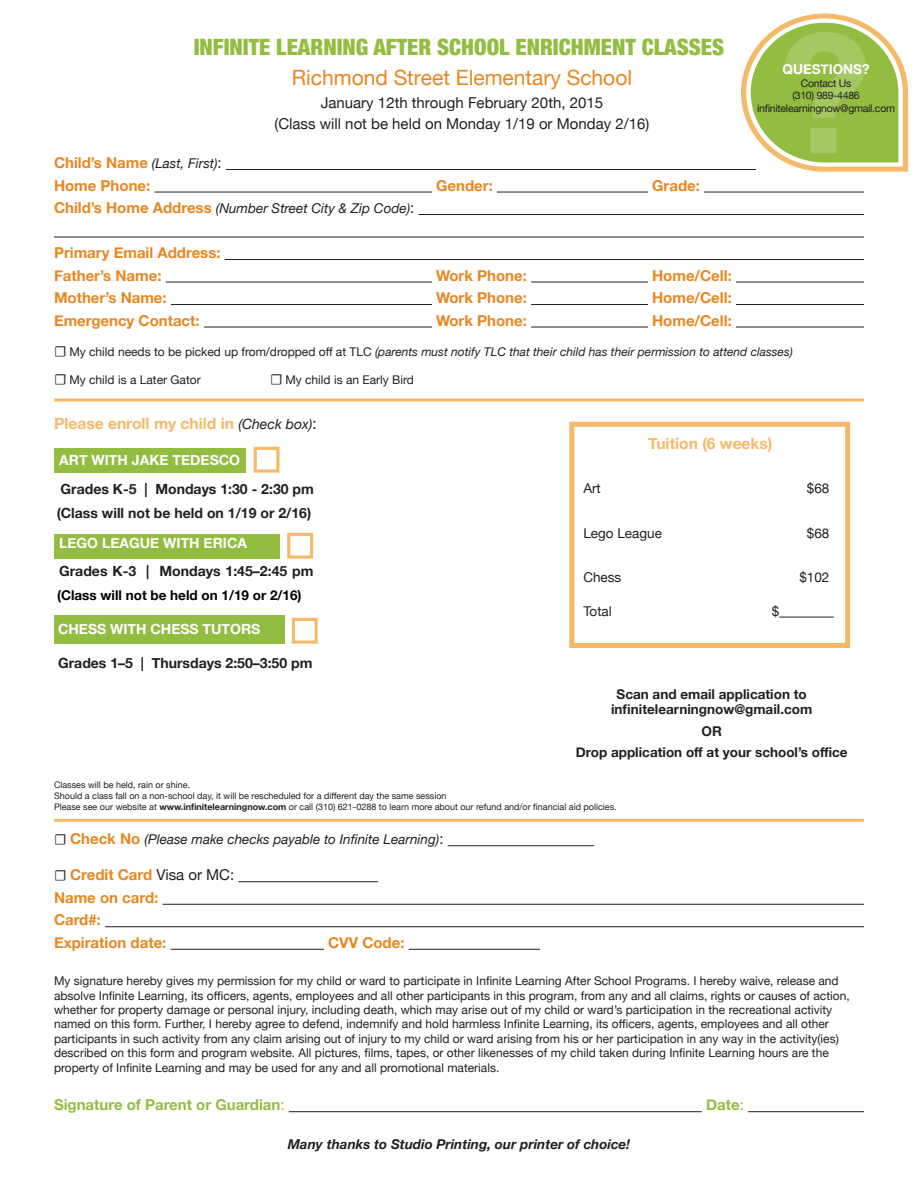
<style>
.page{position:relative;width:918px;height:1188px;background:#fff}
.page>*{position:absolute;margin:0;border:0;box-sizing:border-box;transform-origin:0 0}
.t1{font:700 166.2px "Helvetica Neue";color:#fff}
.t2{font:900 condensed 22.5px "Helvetica Neue";color:#92bd41}
.t3{font:21px "Helvetica Neue";color:#e88722}
.t4{font:700 15.6px "Helvetica Neue";color:#f5b968}
.t5{font:700 15px "Helvetica Neue";color:#e88722}
.t6{font:15px/20.7px "Helvetica Neue";color:#231f20;text-align:center}
.t7{font:700 15px "Helvetica Neue";color:#92bd41}
.t8{font:700 14.1px/28.3px "Helvetica Neue";color:#231f20}
.t9{font:700 14.1px "Helvetica Neue";color:#fff}
.t10{font:italic 13.5px "Helvetica Neue";color:#231f20}
.t11{font:700 13.5px "Helvetica Neue";color:#231f20}
.t12{font:italic 700 13.5px "Helvetica Neue";color:#231f20}
.t13{font:700 13.5px "Helvetica Neue";color:#000}
.t14{font:13.5px "Helvetica Neue";color:#231f20}
.t15{font:700 13.5px "Helvetica Neue";color:#fff}
.t16{font:12px/14.4px "Helvetica Neue";color:#231f20}
.t17{font:italic 12px "Helvetica Neue";color:#231f20}
.t18{font:10.5px "Helvetica Neue";letter-spacing:-.025em;color:#231f20}
.t19{font:9px "Helvetica Neue";color:#231f20}
.s1{font-weight:700;font-style:normal;font-size:15px;color:#e88722}
.s2{font-style:normal;font-size:15px}
.s3{font-family:"Minion Pro";font-style:normal;font-size:15px}
.s4{font-style:normal}
.s5{font-family:"Minion Pro";font-size:15px}
.s6{font-weight:400;font-style:italic;font-size:14.1px;color:#231f20}
.s7{font-weight:400;color:#231f20}
.s8{color:#fff}
.s9{font-weight:700}
.s10{font-family:"Minion Pro";font-weight:400;color:#231f20}
.s11{font-weight:400}
</style>
<div class="page">
<hr style="left:226px;top:169px;width:530px;height:1px;background:#231f20">
<hr style="left:155px;top:192px;width:277px;height:1px;background:#231f20">
<hr style="left:497px;top:192px;width:151px;height:1px;background:#231f20">
<hr style="left:704px;top:192px;width:160px;height:1px;background:#231f20">
<hr style="left:419px;top:214px;width:445px;height:1px;background:#231f20">
<hr style="left:54px;top:237px;width:810px;height:1px;background:#231f20">
<hr style="left:225px;top:259px;width:639px;height:1px;background:#231f20">
<hr style="left:166px;top:282px;width:266px;height:1px;background:#231f20">
<hr style="left:531px;top:282px;width:117px;height:1px;background:#231f20">
<hr style="left:736px;top:282px;width:128px;height:1px;background:#231f20">
<hr style="left:171px;top:304px;width:261px;height:1px;background:#231f20">
<hr style="left:531px;top:304px;width:117px;height:1px;background:#231f20">
<hr style="left:736px;top:304px;width:128px;height:1px;background:#231f20">
<hr style="left:204px;top:327px;width:228px;height:1px;background:#231f20">
<hr style="left:531px;top:327px;width:117px;height:1px;background:#231f20">
<hr style="left:736px;top:327px;width:128px;height:1px;background:#231f20">
<hr style="left:448px;top:845px;width:146px;height:1px;background:#231f20">
<hr style="left:238px;top:881px;width:140px;height:1px;background:#231f20">
<hr style="left:163px;top:904px;width:701px;height:1px;background:#231f20">
<hr style="left:105px;top:926px;width:759px;height:1px;background:#231f20">
<hr style="left:171px;top:949px;width:153px;height:1px;background:#231f20">
<hr style="left:409px;top:949px;width:131px;height:1px;background:#231f20">
<hr style="left:289px;top:1111px;width:413px;height:1px;background:#231f20">
<hr style="left:748px;top:1111px;width:116px;height:1px;background:#231f20">
<svg style="left:741px;top:13px;width:167px;height:159px"></svg>
<hr style="left:779px;top:617px;width:55px;height:1px;background:#231f20">
<div style="left:569px;top:422px;width:281px;height:226px;border:5px solid #f5b968"></div>
<hr style="left:54px;top:819px;width:810px;height:3px;background:#f5b968">
<hr style="left:54px;top:399px;width:810px;height:3px;background:#f5b968">
<div style="left:54px;top:448px;width:192px;height:25px;background:#92bd41"></div>
<div style="left:254px;top:447px;width:26px;height:26px;border:3px solid #f5b968"></div>
<div style="left:54px;top:534px;width:225px;height:25px;background:#92bd41"></div>
<div style="left:287px;top:533px;width:26px;height:26px;border:3px solid #f5b968"></div>
<div style="left:54px;top:615px;width:230px;height:29px;background:#92bd41"></div>
<div style="left:292px;top:618px;width:26px;height:26px;border:3px solid #f5b968"></div>
<p class="t2" style="left:194px;top:29px;width:532px">INFINITE LEARNING AFTER SCHOOL ENRICHMENT CLASSES</p>
<p class="t3" style="left:292px;top:59px;width:342px">Richmond Street Elementary School</p>
<p class="t6" style="left:275px;top:91px;width:376px">January 12th through February 20th, 2015<br>(Class will not be held on Monday 1/19 or Monday 2/16)</p>
<p class="t10" style="left:54px;top:152px;width:169px"><span class="s1">Child’s Name</span> (Last, First)<span class="s2">:</span></p>
<p class="t5" style="left:54px;top:172px;width:98px">Home Phone:</p>
<p class="t5" style="left:436px;top:172px;width:58px">Gender:</p>
<p class="t5" style="left:652px;top:172px;width:49px">Grade:</p>
<p class="t10" style="left:54px;top:197px;width:362px"><span class="s1">Child’s Home Address</span> (Number Street City &amp; Zip Code)<span class="s2">:</span></p>
<p class="t5" style="left:54px;top:239px;width:168px">Primary Email Address:</p>
<p class="t5" style="left:54px;top:262px;width:109px">Father’s Name:</p>
<p class="t5" style="left:436px;top:262px;width:92px">Work Phone:</p>
<p class="t5" style="left:652px;top:262px;width:81px">Home/Cell:</p>
<p class="t5" style="left:54px;top:284px;width:114px">Mother’s Name:</p>
<p class="t5" style="left:436px;top:284px;width:92px">Work Phone:</p>
<p class="t5" style="left:652px;top:284px;width:81px">Home/Cell:</p>
<p class="t5" style="left:54px;top:307px;width:147px">Emergency Contact:</p>
<p class="t5" style="left:436px;top:307px;width:92px">Work Phone:</p>
<p class="t5" style="left:652px;top:307px;width:81px">Home/Cell:</p>
<h1 class="t1" style="left:778px;top:-56px;width:94px">?</h1>
<p class="t15" style="left:783px;top:57px;width:89px">QUESTIONS?</p>
<p class="t18" style="left:801px;top:74px;width:52px">Contact Us</p>
<p class="t18" style="left:792px;top:87px;width:69px">(310) 989-4486</p>
<p class="t18" style="left:757px;top:99px;width:140px">infinitelearningnow@gmail.com</p>
<p class="t17" style="left:54px;top:342px;width:740px"><span class="s3">☐</span> <span class="s4">My child needs to be picked up from/dropped off at TLC</span> (parents must notify TLC that their child has their permission to attend classes)</p>
<p class="t16" style="left:54px;top:372px;width:148px"><span class="s5">☐</span> My child is a Later Gator</p>
<p class="t16" style="left:270px;top:372px;width:146px"><span class="s5">☐</span> My child is an Early Bird</p>
<p class="t4" style="left:54px;top:410px;width:264px">Please enroll my child in <span class="s6">(Check box)</span><span class="s7">:</span></p>
<p class="t8" style="left:59px;top:445px;width:256px"><span class="s8">ART WITH JAKE TEDESCO<br></span>Grades K-5 | Mondays 1:30 - 2:30 pm</p>
<p class="t8" style="left:57px;top:498px;width:256px">(Class will not be held on 1/19 or 2/16)</p>
<p class="t9" style="left:59px;top:531px;width:189px">LEGO LEAGUE WITH ERICA</p>
<p class="t8" style="left:59px;top:556px;width:256px">Grades K-3 | Mondays 1:45–2:45 pm</p>
<p class="t13" style="left:57px;top:583px;width:246px">(Class will not be held on 1/19 or 2/16)</p>
<p class="t9" style="left:58px;top:616px;width:204px">CHESS WITH CHESS TUTORS</p>
<p class="t8" style="left:58px;top:648px;width:256px">Grades 1–5 | Thursdays 2:50–3:50 pm</p>
<p class="t4" style="left:648px;top:430px;width:126px">Tuition (6 weeks)</p>
<p class="t14" style="left:807px;top:477px;width:24px">$68</p>
<p class="t14" style="left:583px;top:521px;width:80px">Lego League</p>
<p class="t14" style="left:807px;top:521px;width:24px">$68</p>
<p class="t14" style="left:799px;top:566px;width:32px">$102</p>
<p class="t14" style="left:583px;top:599px;width:30px">Total</p>
<p class="t14" style="left:772px;top:599px;width:9px">$</p>
<p class="t11" style="left:617px;top:682px;width:192px">Scan and email application to</p>
<p class="t11" style="left:611px;top:697px;width:203px">infinitelearningnow@gmail.com</p>
<p class="t11" style="left:702px;top:719px;width:22px">OR</p>
<p class="t11" style="left:576px;top:740px;width:273px">Drop application off at your school’s office</p>
<p class="t19" style="left:54px;top:777px;width:138px">Classes will be held, rain or shine.</p>
<p class="t19" style="left:54px;top:788px;width:394px">Should a class fall on a non-school day, it will be rescheduled for a different day the same session</p>
<p class="t19" style="left:54px;top:799px;width:564px">Please see our website at <span class="s9">www.infinitelearningnow.com</span> or call (310) 621-0288 to learn more about our refund and/or financial aid policies.</p>
<p class="t10" style="left:54px;top:828px;width:391px"><span class="s3">☐</span> <span class="s1">Check No</span> (Please make checks payable to Infinite Learning)<span class="s2">:</span></p>
<p class="t5" style="left:54px;top:861px;width:182px"><span class="s10">☐</span> Credit Card <span class="s7">Visa or MC:</span></p>
<p class="t5" style="left:54px;top:884px;width:106px">Name on card:</p>
<p class="t5" style="left:54px;top:906px;width:48px">Card#:</p>
<p class="t5" style="left:54px;top:929px;width:114px">Expiration date:</p>
<p class="t5" style="left:328px;top:929px;width:78px">CVV Code:</p>
<p class="t16" style="left:54px;top:973px;width:797px">My signature hereby gives my permission for my child or ward to participate in Infinite Learning After School Programs. I hereby waive, release and absolve Infinite Learning, its officers, agents, employees and all other participants in this program, from any and all claims, rights or causes of action, whether for property damage or personal injury, including death, which may arise out of my child or ward’s participation in the recreational activity named on this form. Further, I hereby agree to defend, indemnify and hold harmless Infinite Learning, its officers, agents, employees and all other participants in such activity from any claim arising out of injury to my child or ward arising from his or her participation in any way in the activity(ies) described on this form and program website. All pictures, films, tapes, or other likenesses of my child taken during Infinite Learning hours are the property of Infinite Learning and may be used for any and all promotional materials.</p>
<p class="t7" style="left:54px;top:1091px;width:232px">Signature of Parent or Guardian<span class="s11">:</span></p>
<p class="t7" style="left:706px;top:1091px;width:39px">Date<span class="s11">:</span></p>
<p class="t12" style="left:288px;top:1133px;width:344px">Many thanks to Studio Printing, our printer of choice!</p>
</div>
